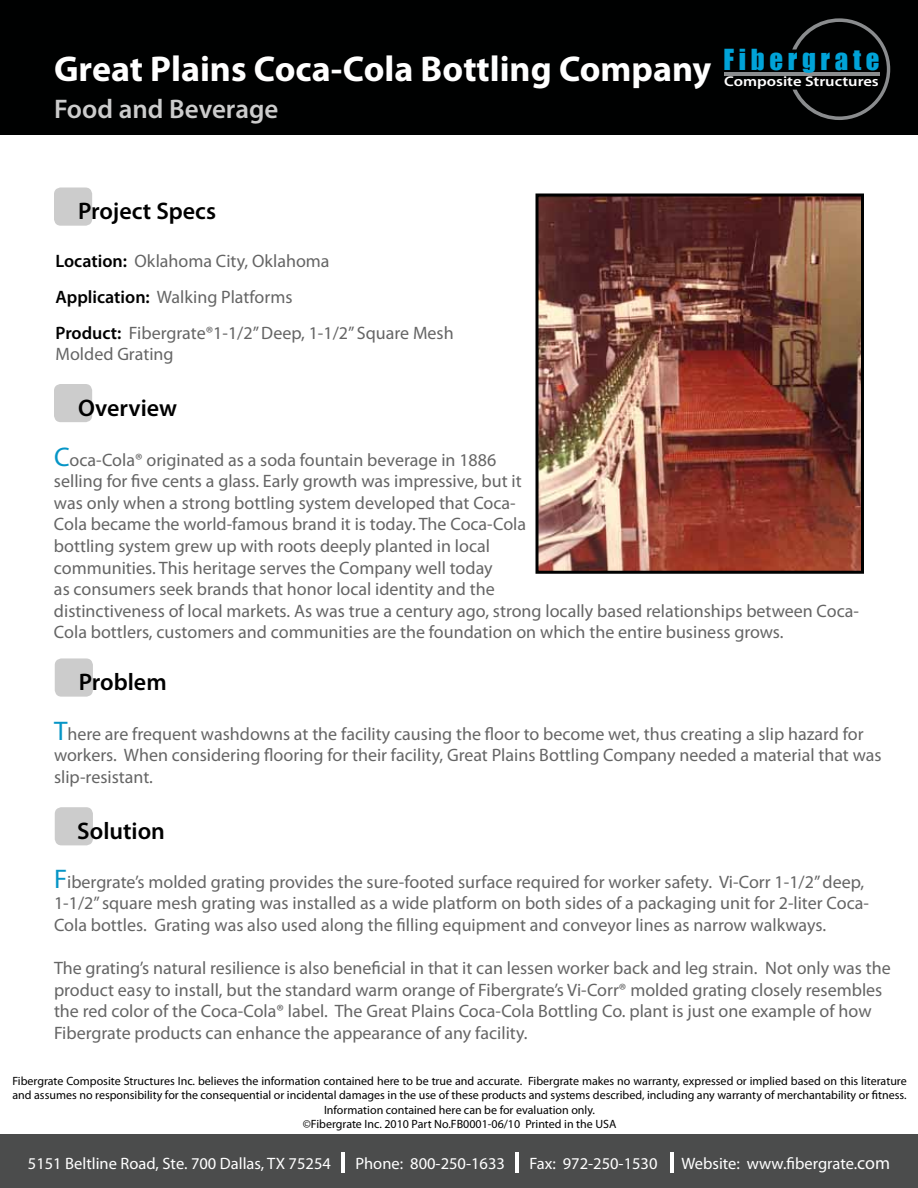
<style>
.page{position:relative;width:918px;height:1188px;background:#fff}
.page>*{position:absolute;margin:0;border:0;box-sizing:border-box;transform-origin:0 0}
.t1{font:700 36px "Myriad Pro";color:#fff}
.t2{font:600 27px "Myriad Pro";color:#ccc}
.t3{font:26.7px "Impact";color:#00a3d8}
.t4{font:600 24px "Myriad Pro";color:#000}
.t5{font:18px/21.6px "Myriad Pro";color:#656565}
.t6{font:16.5px "Myriad Pro";color:#fff}
.t7{font:600 14.25px "Myriad Pro";color:#fff;scale:1.17 1}
.t8{font:12px/14.4px "Myriad Pro";color:#000;text-align:center}
.s1{font-weight:600;color:#000}
.s2{font-size:27px;color:#0695c6}
.s3{font-size:18px}
</style>
<div class="page">
<div style="left:0;top:1134px;width:918px;height:54px;background:#4b4c4c"></div>
<div style="left:0;top:0;width:918px;height:135px;background:#000101"></div>
<div style="left:54px;top:384px;width:38px;height:38px;background:#ccc;border-radius:7px"></div>
<div style="left:55px;top:658px;width:38px;height:39px;background:#ccc;border-radius:7px"></div>
<div style="left:55px;top:807px;width:38px;height:38px;background:#ccc;border-radius:7px"></div>
<div style="left:54px;top:188px;width:38px;height:38px;background:#ccc;border-radius:7px"></div>
<img style="left:540px;top:198px;width:320px;height:372px">
<div style="left:536px;top:194px;width:328px;height:380px;border:3px solid #000101"></div>
<hr style="left:342px;top:1152px;width:3px;height:20px;background:#fff">
<hr style="left:515px;top:1152px;width:4px;height:20px;background:#fff">
<hr style="left:670px;top:1152px;width:3px;height:20px;background:#fff">
<hr style="left:724px;top:72px;width:155px;height:3px;background:#8a8c8e">
<svg style="left:792px;top:18px;width:98px;height:102px"></svg>
<h1 class="t1" style="left:54px;top:45px;width:659px">Great Plains Coca-Cola Bottling Company</h1>
<h2 class="t2" style="left:54px;top:92px;width:226px">Food and Beverage</h2>
<h3 class="t3" style="left:723px;top:39px;width:158px">F i b e r g r a t e</h3>
<p class="t7" style="left:724px;top:73px;width:134px">Composite Structures</p>
<h3 class="t4" style="left:78px;top:196px;width:140px">Project Specs</h3>
<p class="t5" style="left:56px;top:242px;width:400px;line-height:36px"><span class="s1">Location:</span> Oklahoma City, Oklahoma<br><span class="s1">Application:</span> Walking Platforms<br><span class="s1">Product:</span> Fibergrate®1-1/2” Deep, 1-1/2” Square Mesh</p>
<p class="t5" style="left:56px;top:343px;width:120px">Molded Grating</p>
<h3 class="t4" style="left:78px;top:392px;width:101px">Overview</h3>
<p class="t5" style="left:54px;top:448px;width:807px"><span class="s2">C</span>oca-Cola® originated as a soda fountain beverage in 1886<br>selling for five cents a glass. Early growth was impressive, but it<br>was only when a strong bottling system developed that Coca-<br>Cola became the world-famous brand it is today. The Coca-Cola<br>bottling system grew up with roots deeply planted in local<br>communities. This heritage serves the Company well today<br>as consumers seek brands that honor local identity and the<br>distinctiveness of local markets. As was true a century ago, strong locally based relationships between Coca-Cola bottlers, customers and communities are the foundation on which the entire business grows.</p>
<h3 class="t4" style="left:79px;top:667px;width:89px">Problem</h3>
<p class="t5" style="left:54px;top:722px;width:829px"><span class="s2">T</span>here are frequent washdowns at the facility causing the floor to become wet, thus creating a slip hazard for workers. When considering flooring for their facility, Great Plains Bottling Company needed a material that was slip-resistant.</p>
<h3 class="t4" style="left:77px;top:815px;width:89px">Solution</h3>
<p class="t5" style="left:54px;top:870px;width:816px"><span class="s2">F</span>ibergrate’s molded grating provides the sure-footed surface required for worker safety. Vi-Corr 1-1/2” deep,<br>1-1/2” square mesh grating was installed as a wide platform on both sides of a packaging unit for 2-liter Coca-<br>Cola bottles. Grating was also used along the filling equipment and conveyor lines as narrow walkways.</p>
<p class="t5" style="left:54px;top:957px;width:838px">The grating’s natural resilience is also beneficial in that it can lessen worker back and leg strain. Not only was the product easy to install, but the standard warm orange of Fibergrate’s Vi-Corr® molded grating closely resembles the red color of the Coca-Cola® label. The Great Plains Coca-Cola Bottling Co. plant is just one example of how Fibergrate products can enhance the appearance of any facility.</p>
<p class="t8" style="left:12px;top:1074px;width:896px">Fibergrate Composite Structures Inc. believes the information contained here to be true and accurate. Fibergrate makes no warranty, expressed or implied based on this literature and assumes no responsibility for the consequential or incidental damages in the use of these products and systems described, including any warranty of merchantability or fitness.<br>Information contained here can be for evaluation only.<br>©Fibergrate Inc. 2010 Part No.FB0001-06/10 Printed in the USA</p>
<p class="t6" style="left:28px;top:1153px;width:305px">5151 Beltline Road, Ste. 700 Dallas, TX 75254</p>
<p class="t6" style="left:355px;top:1153px;width:151px">Phone: 800-250-1633</p>
<p class="t6" style="left:529px;top:1153px;width:130px">Fax: 972-250-1530</p>
<p class="t6" style="left:681px;top:1153px;width:210px">Website: www.fibergrate.<span class="s3">com</span></p>
</div>
